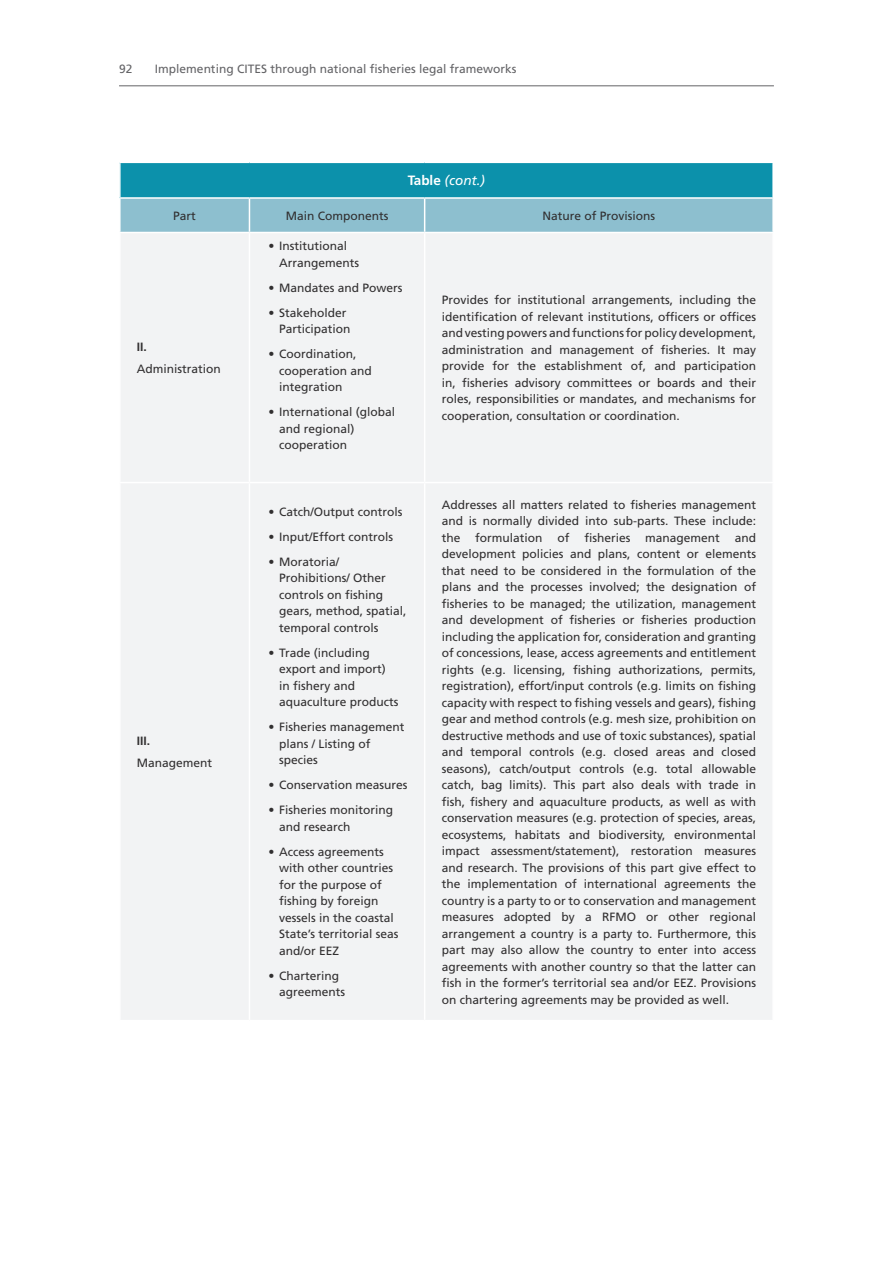
<style>
.page{position:relative;width:893px;height:1263px;background:#fff}
.page>*{position:absolute;margin:0;border:0;box-sizing:border-box;transform-origin:0 0}
.t1{font:italic 13.5px "Frutiger LT Std";color:#fff}
.t2{font:12px/16.5px "Frutiger LT Std";color:#312f30}
.t3{font:12px "Frutiger";color:#636366}
.t4{font:700 12px "Frutiger LT Std";color:#312f30}
.s1{font-weight:700;font-style:normal}
</style>
<div class="page">
<hr style="left:119px;top:85px;width:655px;height:1px;background:#636366">
<div style="left:120px;top:162px;width:653px;height:36px;background:#0c91ab"></div>
<div style="left:121px;top:199px;width:651px;height:33px;background:#8dbfcf"></div>
<div style="left:121px;top:234px;width:651px;height:786px;background:#f2f3f4"></div>
<hr style="left:249px;top:483px;width:1px;height:537px;background:#fff">
<hr style="left:424px;top:483px;width:1px;height:537px;background:#fff">
<hr style="left:249px;top:199px;width:1px;height:33px;background:#fff">
<hr style="left:424px;top:199px;width:1px;height:33px;background:#fff">
<hr style="left:119px;top:162px;width:130px;height:1px;background:#fff">
<hr style="left:119px;top:163px;width:2px;height:34px;background:#fff">
<hr style="left:249px;top:162px;width:176px;height:1px;background:#fff">
<hr style="left:425px;top:162px;width:349px;height:1px;background:#fff">
<hr style="left:772px;top:163px;width:2px;height:34px;background:#fff">
<hr style="left:119px;top:197px;width:130px;height:2px;background:#fff">
<hr style="left:249px;top:197px;width:176px;height:2px;background:#fff">
<hr style="left:425px;top:197px;width:349px;height:2px;background:#fff">
<hr style="left:249px;top:233px;width:1px;height:249px;background:#fff">
<hr style="left:424px;top:233px;width:1px;height:249px;background:#fff">
<hr style="left:119px;top:482px;width:130px;height:1px;background:#fff">
<hr style="left:249px;top:482px;width:176px;height:1px;background:#fff">
<hr style="left:425px;top:482px;width:349px;height:1px;background:#fff">
<p class="t3" style="left:119px;top:62px;width:15px">92</p>
<p class="t3" style="left:155px;top:62px;width:363px">Implementing CITES through national fisheries legal frameworks</p>
<p class="t1" style="left:408px;top:173px;width:79px"><span class="s1">Table</span> (cont.)</p>
<p class="t2" style="left:173px;top:207px;width:24px">Part</p>
<p class="t2" style="left:286px;top:207px;width:104px">Main Components</p>
<p class="t2" style="left:543px;top:207px;width:114px">Nature of Provisions</p>
<p class="t4" style="left:137px;top:340px;width:12px">II.</p>
<p class="t2" style="left:137px;top:361px;width:86px">Administration</p>
<p class="t4" style="left:137px;top:734px;width:15px">III.</p>
<p class="t2" style="left:137px;top:755px;width:77px">Management</p>
<p class="t2" style="left:279px;top:238px;width:82px;text-indent:-11px">• Institutional<br>Arrangements</p>
<p class="t2" style="left:269px;top:279px;width:136px">• Mandates and Powers</p>
<p class="t2" style="left:279px;top:304px;width:73px;text-indent:-11px">• Stakeholder<br>Participation</p>
<p class="t2" style="left:279px;top:346px;width:94px;text-indent:-11px">• Coordination, cooperation and integration</p>
<p class="t2" style="left:279px;top:404px;width:118px;text-indent:-11px">• International (global and regional) cooperation</p>
<p class="t2" style="left:269px;top:503px;width:135px">• Catch/Output controls</p>
<p class="t2" style="left:269px;top:528px;width:126px">• Input/Effort controls</p>
<p class="t2" style="left:279px;top:553px;width:129px;text-indent:-11px">• Moratoria/<br>Prohibitions/ Other controls on fishing gears, method, spatial, temporal controls</p>
<p class="t2" style="left:279px;top:644px;width:121px;text-indent:-11px">• Trade (including export and import) in fishery and aquaculture products</p>
<p class="t2" style="left:279px;top:719px;width:127px;text-indent:-11px">• Fisheries management plans / Listing of species</p>
<p class="t2" style="left:269px;top:777px;width:141px">• Conservation measures</p>
<p class="t2" style="left:279px;top:802px;width:116px;text-indent:-11px">• Fisheries monitoring and research</p>
<p class="t2" style="left:279px;top:843px;width:121px;text-indent:-11px">• Access agreements with other countries for the purpose of fishing by foreign vessels in the coastal<br>State’s territorial seas and/or EEZ</p>
<p class="t2" style="left:279px;top:967px;width:68px;text-indent:-11px">• Chartering agreements</p>
<p class="t2" style="left:442px;top:292px;width:316px;text-align:justify">Provides for institutional arrangements, including the identification of relevant institutions, officers or offices and vesting powers and functions for policy development, administration and management of fisheries. It may provide for the establishment of, and participation in, fisheries advisory committees or boards and their roles, responsibilities or mandates, and mechanisms for cooperation, consultation or coordination.</p>
<p class="t2" style="left:442px;top:496px;width:316px;text-align:justify">Addresses all matters related to fisheries management and is normally divided into sub-parts. These include: the formulation of fisheries management and development policies and plans, content or elements that need to be considered in the formulation of the plans and the processes involved; the designation of fisheries to be managed; the utilization, management and development of fisheries or fisheries production including the application for, consideration and granting of concessions, lease, access agreements and entitlement rights (e.g. licensing, fishing authorizations, permits, registration), effort/input controls (e.g. limits on fishing capacity with respect to fishing vessels and gears), fishing gear and method controls (e.g. mesh size, prohibition on destructive methods and use of toxic substances), spatial and temporal controls (e.g. closed areas and closed seasons), catch/output controls (e.g. total allowable catch, bag limits). This part also deals with trade in fish, fishery and aquaculture products, as well as with conservation measures (e.g. protection of species, areas, ecosystems, habitats and biodiversity, environmental impact assessment/statement), restoration measures and research. The provisions of this part give effect to the implementation of international agreements the country is a party to or to conservation and management measures adopted by a RFMO or other regional arrangement a country is a party to. Furthermore, this part may also allow the country to enter into access agreements with another country so that the latter can fish in the former’s territorial sea and/or EEZ. Provisions on chartering agreements may be provided as well.</p>
</div>
